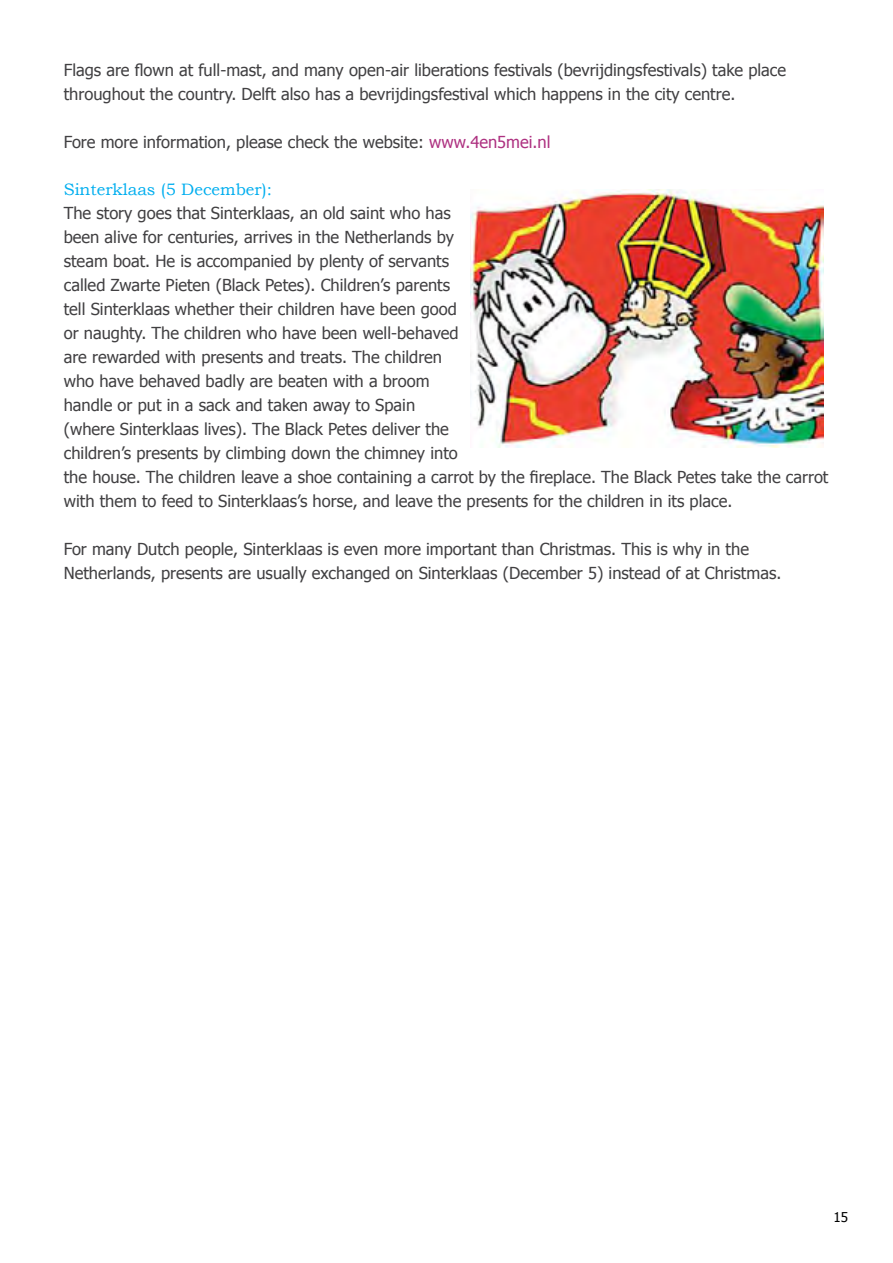
<style>
.page{position:relative;width:893px;height:1263px;background:#fff}
.page>*{position:absolute;margin:0;border:0;box-sizing:border-box;transform-origin:0 0}
.t1{font:16.5px/24px "Tahoma";color:#414042}
.t2{font:16.5px "Bookman Old Style";color:#00aeef}
.t3{font:13.5px "Tahoma";color:#000}
.s1{color:#ae3281}
</style>
<div class="page">
<img style="left:471px;top:189px;width:352px;height:258px">
<p class="t1" style="left:64px;top:58px;width:724px">Flags are flown at full-mast, and many open-air liberations festivals (bevrijdingsfestivals) take place throughout the country. Delft also has a bevrijdingsfestival which happens in the city centre.</p>
<p class="t1" style="left:64px;top:130px;width:488px">Fore more information, please check the website: <span class="s1">www.4en5mei.nl</span></p>
<p class="t2" style="left:64px;top:180px;width:210px">Sinterklaas (5 December):</p>
<p class="t1" style="left:64px;top:200px;width:766px">The story goes that Sinterklaas, an old saint who has<br>been alive for centuries, arrives in the Netherlands by<br>steam boat. He is accompanied by plenty of servants<br>called Zwarte Pieten (Black Petes). Children’s parents<br>tell Sinterklaas whether their children have been good<br>or naughty. The children who have been well-behaved<br>are rewarded with presents and treats. The children<br>who have behaved badly are beaten with a broom<br>handle or put in a sack and taken away to Spain<br>(where Sinterklaas lives). The Black Petes deliver the<br>children’s presents by climbing down the chimney into<br>the house. The children leave a shoe containing a carrot by the fireplace. The Black Petes take the carrot with them to feed to Sinterklaas’s horse, and leave the presents for the children in its place.</p>
<p class="t1" style="left:64px;top:536px;width:719px">For many Dutch people, Sinterklaas is even more important than Christmas. This is why in the<br>Netherlands, presents are usually exchanged on Sinterklaas (December 5) instead of at Christmas.</p>
<p class="t3" style="left:833px;top:1208px;width:16px">15</p>
</div>
